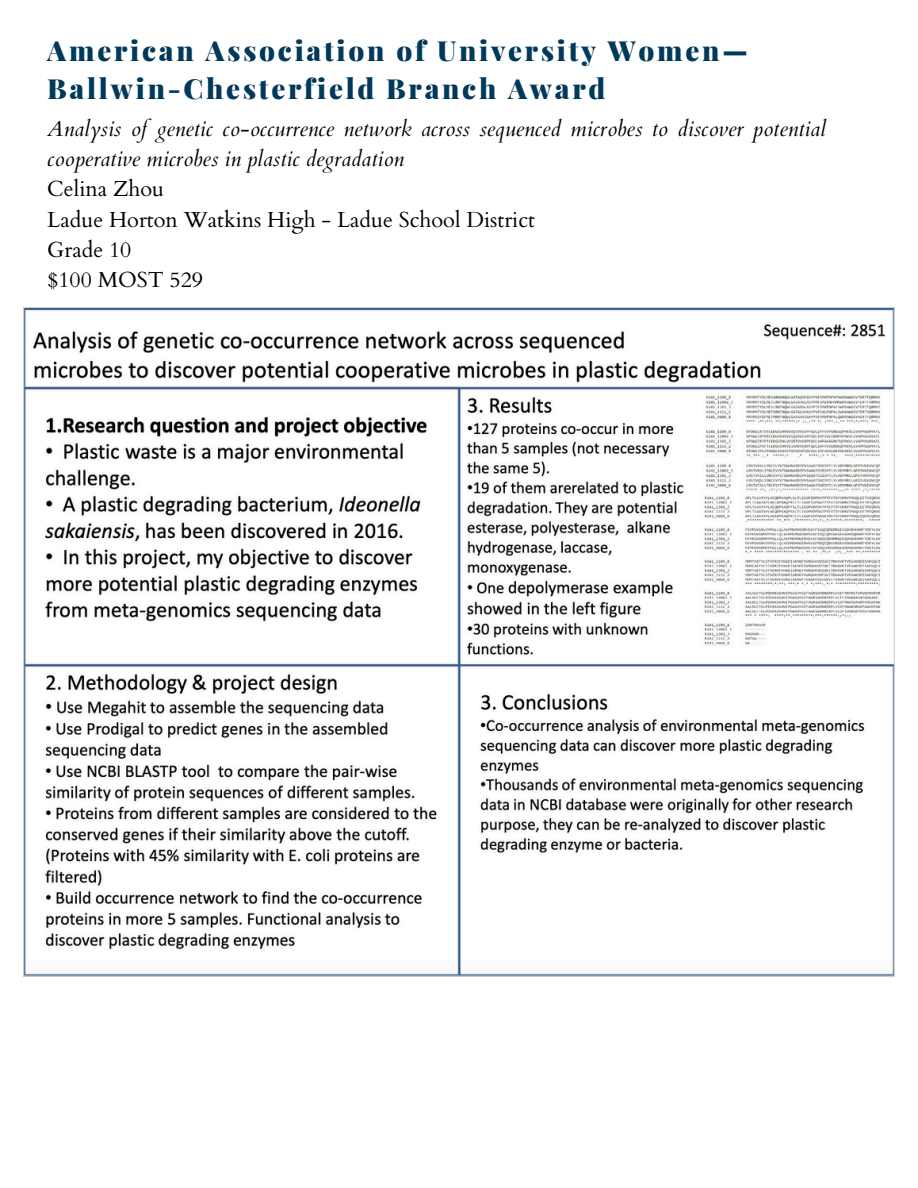
<style>
.page{position:relative;width:918px;height:1188px;background:#fff}
.page>*{position:absolute;margin:0;border:0;box-sizing:border-box;transform-origin:0 0}
.t1{font:900 27.75px/38.2px "Playfair Display";letter-spacing:.1em;color:#00395a}
.t2{font:italic 21.75px/30.3px "Cardo";color:#000}
.t3{font:21.75px "Cardo";color:#000}
</style>
<div class="page">
<img style="left:24px;top:308px;width:870px;height:668px">
<p class="t1" style="left:47px;top:30px;width:702px">American Association of University Women—<br>Ballwin-Chesterfield Branch Award</p>
<p class="t2" style="left:47px;top:114px;width:780px">Analysis of genetic co-occurrence network across sequenced microbes to discover potential cooperative microbes in plastic degradation</p>
<p class="t3" style="left:47px;top:175px;width:118px">Celina Zhou</p>
<p class="t3" style="left:47px;top:205px;width:489px">Ladue Horton Watkins High - Ladue School District</p>
<p class="t3" style="left:47px;top:236px;width:86px">Grade 10</p>
<p class="t3" style="left:47px;top:266px;width:157px">$100 MOST 529</p>
</div>
